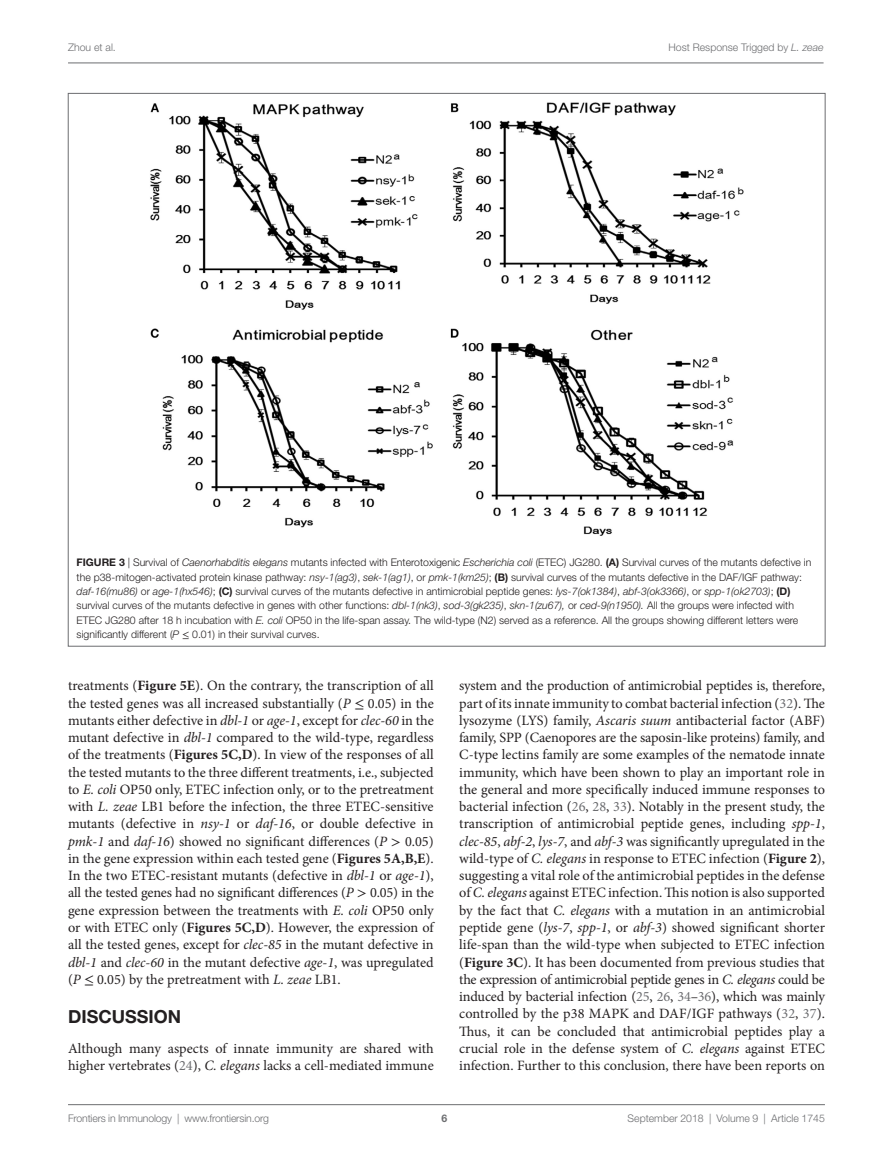
<style>
.page{position:relative;width:893px;height:1170px;background:#fff}
.page>*{position:absolute;margin:0;border:0;box-sizing:border-box;transform-origin:0 0}
.t1{font:700 18px "Helvetica Neue LT Std";color:#231f20}
.t2{font:14.25px/17.2px "Minion Pro";color:#231f20;text-align:justify}
.t3{font:300 10.5px/14.2px "Helvetica Neue LT Std";color:#231f20}
.t4{font:300 10.5px "Helvetica Neue LT Std";color:#6c6d70}
.t5{font:700 10.5px "Helvetica Neue LT Std";color:#6c6d70}
.s1{font-style:italic}
.s2{font-weight:700}
.s3{font-family:"STIX General";font-weight:400}
.s4{font-family:"STIX General"}
.s5{color:#6c6d70}
</style>
<div class="page">
<img style="left:150px;top:102px;width:594px;height:434px">
<hr style="left:68px;top:63px;width:756px;height:1px;background:#6c6d70">
<hr style="left:68px;top:1104px;width:757px;height:1px;background:#6c6d70">
<p class="t4" style="left:68px;top:41px;width:49px">Zhou et al.</p>
<p class="t4" style="left:668px;top:41px;width:157px">Host Response Trigged by <span class="s1">L. zeae</span></p>
<p class="t3" style="left:77px;top:555px;width:736px"><span class="s2">FIGURE 3</span> | Survival of <span class="s1">Caenorhabditis elegans</span> mutants infected with Enterotoxigenic <span class="s1">Escherichia coli</span> (ETEC) JG280. <span class="s2">(A)</span> Survival curves of the mutants defective in the p38-mitogen-activated protein kinase pathway: <span class="s1">nsy-1(ag3)</span>, <span class="s1">sek-1(ag1)</span>, or <span class="s1">pmk-1(km25)</span>; <span class="s2">(B)</span> survival curves of the mutants defective in the DAF/IGF pathway: <span class="s1">daf-16(mu86)</span> or <span class="s1">age-1(hx546)</span>; <span class="s2">(C)</span> survival curves of the mutants defective in antimicrobial peptide genes: <span class="s1">lys-7(ok1384)</span>, <span class="s1">abf-3(ok3366)</span>, or <span class="s1">spp-1(ok2703)</span>; <span class="s2">(D) </span>survival curves of the mutants defective in genes with other functions: <span class="s1">dbl-1(nk3)</span>, <span class="s1">sod-3(gk235)</span>, <span class="s1">skn-1(zu67),</span> or <span class="s1">ced-9(n1950).</span> All the groups were infected with ETEC JG280 after 18 h incubation with <span class="s1">E. coli</span> OP50 in the life-span assay. The wild-type (N2) served as a reference. All the groups showing different letters were significantly different (<span class="s1">P</span> <span class="s3">≤</span> 0.01) in their survival curves.</p>
<p class="t2" style="left:68px;top:677px;width:367px">treatments (<span class="s2">Figure 5E</span>). On the contrary, the transcription of all the tested genes was all increased substantially (<span class="s1">P</span> <span class="s4">≤</span> 0.05) in the mutants either defective in <span class="s1">dbl-1</span> or <span class="s1">age-1</span>, except for <span class="s1">clec-60</span> in the mutant defective in <span class="s1">dbl-1</span> compared to the wild-type, regardless of the treatments (<span class="s2">Figures 5C,D</span>). In view of the responses of all the tested mutants to the three different treatments, i.e., subjected to <span class="s1">E. coli</span> OP50 only, ETEC infection only, or to the pretreatment with <span class="s1">L. zeae</span> LB1 before the infection, the three ETEC-sensitive mutants (defective in <span class="s1">nsy-1</span> or <span class="s1">daf-16</span>, or double defective in <span class="s1">pmk-1</span> and <span class="s1">daf-16</span>) showed no significant differences (<span class="s1">P</span> <span class="s4">&gt;</span> 0.05) in the gene expression within each tested gene (<span class="s2">Figures 5A,B,E</span>).<br>In the two ETEC-resistant mutants (defective in <span class="s1">dbl-1</span> or <span class="s1">age-1</span>), all the tested genes had no significant differences (<span class="s1">P</span> <span class="s4">&gt;</span> 0.05) in the gene expression between the treatments with <span class="s1">E. coli</span> OP50 only or with ETEC only (<span class="s2">Figures 5C,D</span>). However, the expression of all the tested genes, except for <span class="s1">clec-85</span> in the mutant defective in <span class="s1">dbl-1</span> and <span class="s1">clec-60</span> in the mutant defective <span class="s1">age-1</span>, was upregulated (<span class="s1">P</span> <span class="s4">≤</span> 0.05) by the pretreatment with <span class="s1">L. zeae</span> LB1.</p>
<p class="t1" style="left:68px;top:1005px;width:112px">DISCUSSION</p>
<p class="t2" style="left:68px;top:1039px;width:367px">Although many aspects of innate immunity are shared with higher vertebrates (<span class="s5">24</span>), <span class="s1">C. elegans</span> lacks a cell-mediated immune</p>
<p class="t2" style="left:459px;top:677px;width:367px">system and the production of antimicrobial peptides is, therefore, part of its innate immunity to combat bacterial infection (<span class="s5">32</span>). The lysozyme (LYS) family, <span class="s1">Ascaris suum</span> antibacterial factor (ABF) family, SPP (Caenopores are the saposin-like proteins) family, and C-type lectins family are some examples of the nematode innate immunity, which have been shown to play an important role in the general and more specifically induced immune responses to bacterial infection (<span class="s5">26</span>, <span class="s5">28</span>, <span class="s5">33</span>). Notably in the present study, the transcription of antimicrobial peptide genes, including <span class="s1">spp-1</span>, <span class="s1">clec-85</span>, <span class="s1">abf-2</span>, <span class="s1">lys-7</span>, and <span class="s1">abf-3</span> was significantly upregulated in the wild-type of <span class="s1">C. elegans</span> in response to ETEC infection (<span class="s2">Figure 2</span>), suggesting a vital role of the antimicrobial peptides in the defense of <span class="s1">C. elegans</span> against ETEC infection. This notion is also supported by the fact that <span class="s1">C. elegans</span> with a mutation in an antimicrobial peptide gene (<span class="s1">lys-7</span>, <span class="s1">spp-1</span>, or <span class="s1">abf-3</span>) showed significant shorter life-span than the wild-type when subjected to ETEC infection (<span class="s2">Figure 3C</span>). It has been documented from previous studies that the expression of antimicrobial peptide genes in <span class="s1">C. elegans</span> could be induced by bacterial infection (<span class="s5">25</span>, <span class="s5">26</span>, <span class="s5">34</span>–<span class="s5">36</span>), which was mainly controlled by the p38 MAPK and DAF/IGF pathways (<span class="s5">32</span>, <span class="s5">37</span>).<br>Thus, it can be concluded that antimicrobial peptides play a crucial role in the defense system of <span class="s1">C. elegans</span> against ETEC infection. Further to this conclusion, there have been reports on</p>
<p class="t4" style="left:68px;top:1111px;width:203px">Frontiers in Immunology | www.frontiersin.org</p>
<p class="t4" style="left:628px;top:1111px;width:199px">September 2018 | Volume 9 | Article 1745</p>
<p class="t5" style="left:441px;top:1111px;width:7px">6</p>
</div>
